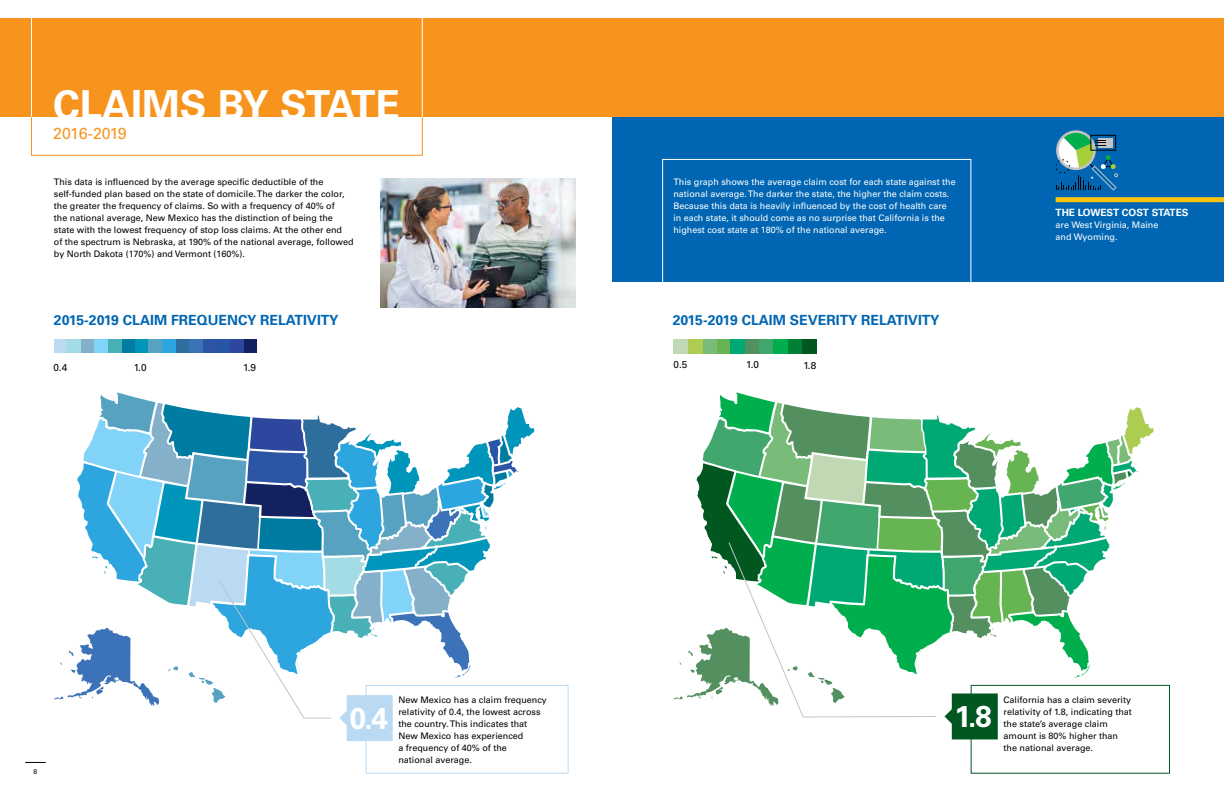
<style>
.page{position:relative;width:1224px;height:792px;background:#fff}
.page>*{position:absolute;margin:0;border:0;box-sizing:border-box;transform-origin:0 0}
.t1{font:700 40px "Univers";color:#fff}
.t2{font:700 30px "Univers";color:#fff}
.t3{font:16px "Univers";letter-spacing:-.035em;color:#f7941e}
.t4{font:700 14px "Univers";color:#0066b3}
.t5{font:700 10px "Univers";color:#fff}
.t6{font:10px "Univers";color:#000}
.t7{font:9px/12px "Univers";color:#000}
.t8{font:9px/12px "Univers";color:#fff}
.t9{font:6.8px "Univers";color:#000}
</style>
<div class="page">
<svg style="left:25px;top:762px;width:21px;height:1px"></svg>
<div style="left:612px;top:116px;width:612px;height:166px;background:#0066b3"></div>
<div style="left:662px;top:159px;width:309px;height:131px;border:1px solid #fff"></div>
<div style="left:366px;top:685px;width:203px;height:89px;border:1px solid #badaf3"></div>
<div style="left:31px;top:116px;width:392px;height:40px;border:1px solid #f7941e"></div>
<div style="left:0;top:18px;width:1224px;height:99px;background:#f7941e"></div>
<div style="left:31px;top:0;width:392px;height:117px;border:1px solid #fff"></div>
<svg style="left:54px;top:393px;width:480px;height:348px"></svg>
<img style="left:380px;top:179px;width:195px;height:129px">
<div style="left:971px;top:685px;width:199px;height:89px;border:1px solid #005720"></div>
<svg style="left:673px;top:393px;width:481px;height:346px"></svg>
<div style="left:1056px;top:197px;width:168px;height:5px;background:#ffc20e"></div>
<div style="left:716px;top:340px;width:15px;height:14px;background:#67b452"></div>
<div style="left:802px;top:340px;width:14px;height:14px;background:#005720"></div>
<div style="left:788px;top:340px;width:14px;height:14px;background:#007f37"></div>
<div style="left:759px;top:340px;width:14px;height:14px;background:#41a76f"></div>
<div style="left:745px;top:340px;width:14px;height:14px;background:#548f60"></div>
<div style="left:731px;top:340px;width:14px;height:14px;background:#00a974"></div>
<div style="left:773px;top:340px;width:15px;height:14px;background:#00ae4d"></div>
<div style="left:702px;top:340px;width:14px;height:14px;background:#79bb78"></div>
<div style="left:674px;top:340px;width:14px;height:14px;background:#c1d8b5"></div>
<div style="left:688px;top:340px;width:14px;height:14px;background:#accd51"></div>
<div style="left:176px;top:340px;width:13px;height:13px;background:#2e6e9d"></div>
<div style="left:243px;top:340px;width:14px;height:13px;background:#142160"></div>
<div style="left:230px;top:340px;width:13px;height:13px;background:#2d479e"></div>
<div style="left:189px;top:340px;width:14px;height:13px;background:#3c72b8"></div>
<div style="left:162px;top:340px;width:14px;height:13px;background:#2da5de"></div>
<div style="left:203px;top:340px;width:13px;height:13px;background:#2d55a6"></div>
<div style="left:81px;top:340px;width:14px;height:13px;background:#85b0ca"></div>
<div style="left:122px;top:340px;width:13px;height:13px;background:#007ca2"></div>
<div style="left:135px;top:340px;width:14px;height:13px;background:#0096bc"></div>
<div style="left:216px;top:340px;width:14px;height:13px;background:#2756a7"></div>
<div style="left:54px;top:340px;width:13px;height:13px;background:#badaf3"></div>
<div style="left:108px;top:340px;width:14px;height:13px;background:#4ab0b7"></div>
<div style="left:67px;top:340px;width:14px;height:13px;background:#a3dce4"></div>
<div style="left:149px;top:340px;width:13px;height:13px;background:#57a1c1"></div>
<div style="left:95px;top:340px;width:13px;height:13px;background:#81d4f7"></div>
<svg style="left:1056px;top:130px;width:40px;height:40px"></svg>
<svg style="left:1056px;top:133px;width:62px;height:58px"></svg>
<h1 class="t1" style="left:53px;top:82px;width:348px">CLAIMS BY STATE</h1>
<h3 class="t3" style="left:53px;top:124px;width:75px">2016-2019</h3>
<p class="t7" style="left:54px;top:176px;width:301px">This data is influenced by the average specific deductible of the self-funded plan based on the state of domicile. The darker the color, the greater the frequency of claims. So with a frequency of 40% of<br>the national average, New Mexico has the distinction of being the state with the lowest frequency of stop loss claims. At the other end<br>of the spectrum is Nebraska, at 190% of the national average, followed by North Dakota (170%) and Vermont (160%).</p>
<p class="t8" style="left:673px;top:176px;width:284px">This graph shows the average claim cost for each state against the national average. The darker the state, the higher the claim costs.<br>Because this data is heavily influenced by the cost of health care in each state, it should come as no surprise that California is the highest cost state at 180% of the national average.</p>
<h3 class="t4" style="left:54px;top:312px;width:286px">2015-2019 CLAIM FREQUENCY RELATIVITY</h3>
<h3 class="t4" style="left:673px;top:312px;width:268px">2015-2019 CLAIM SEVERITY RELATIVITY</h3>
<p class="t6" style="left:53px;top:362px;width:15px">0.4</p>
<p class="t6" style="left:674px;top:359px;width:15px">0.5</p>
<p class="t6" style="left:134px;top:362px;width:14px">1.0</p>
<p class="t6" style="left:746px;top:359px;width:14px">1.0</p>
<p class="t6" style="left:243px;top:362px;width:14px">1.9</p>
<p class="t6" style="left:803px;top:360px;width:14px">1.8</p>
<p class="t5" style="left:1056px;top:206px;width:134px">THE LOWEST COST STATES</p>
<p class="t8" style="left:1056px;top:219px;width:104px">are West Virginia, Maine and Wyoming.</p>
<p class="t9" style="left:34px;top:768px;width:5px">8</p>
<h2 class="t2" style="left:349px;top:701px;width:40px">0.4</h2>
<p class="t7" style="left:398px;top:694px;width:150px">New Mexico has a claim frequency relativity of 0.4, the lowest across the country. This indicates that<br>New Mexico has experienced<br>a frequency of 40% of the<br>national average.</p>
<h2 class="t2" style="left:955px;top:699px;width:39px">1.8</h2>
<p class="t7" style="left:1004px;top:694px;width:130px">California has a claim severity relativity of 1.8, indicating that the state’s average claim amount is 80% higher than the national average.</p>
</div>
